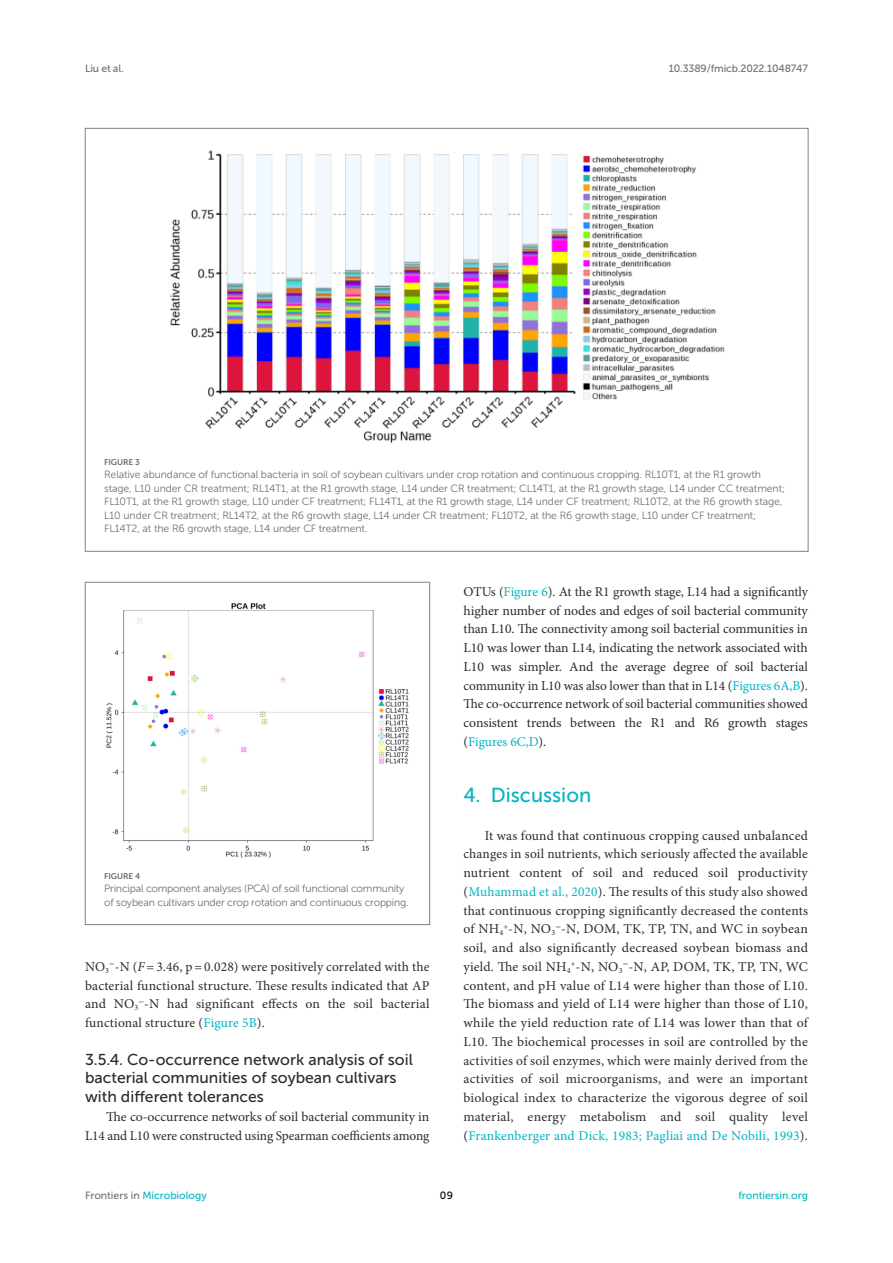
<style>
.page{position:relative;width:893px;height:1263px;background:#fff}
.page>*{position:absolute;margin:0;border:0;box-sizing:border-box;transform-origin:0 0}
.HEAD_1{font:20.25px "Museo Sans 500";color:#00b4c4}
.HEAD_3{font:15.75px/18.8px "Museo Sans 500";color:#2b2b2a}
.TEXT_FLUSH{font:13.5px/18.8px "Minion Pro";color:#2b2b2a;text-align:justify}
.FIG_LEG{font:10.5px/13.5px "Museo Sans 300";letter-spacing:-.01em;color:#706f70}
.t1{font:10.5px "Museo Sans 500";color:#00b4c4}
.t2{font:10.5px "Museo Sans 500";letter-spacing:-.015em;color:#706f70}
.t3{font:10.5px "Museo Sans 500";color:#000}
.FIG_HD{font:8.25px "Museo Sans 700";letter-spacing:-.01em;color:#706f70}
.s1{font-style:italic}
.s2{color:#00b4c4}
.s3{color:#706f70}
</style>
<div class="page">
<img style="left:170px;top:150px;width:555px;height:293px">
<img style="left:106px;top:602px;width:303px;height:256px">
<div style="left:85px;top:582px;width:345px;height:343px;border:1px solid #808285"></div>
<p class="t2" style="left:85px;top:63px;width:40px">Liu et al.</p>
<p class="t2" style="left:669px;top:63px;width:140px">10.3389/fmicb.2022.1048747</p>
<p class="FIG_HD" style="left:104px;top:457px;width:37px">FIGURE 3</p>
<p class="FIG_LEG" style="left:104px;top:468px;width:682px">Relative abundance of functional bacteria in soil of soybean cultivars under crop rotation and continuous cropping. RL10T1, at the R1 growth stage, L10 under CR treatment; RL14T1, at the R1 growth stage, L14 under CR treatment; CL14T1, at the R1 growth stage, L14 under CC treatment; FL10T1, at the R1 growth stage, L10 under CF treatment; FL14T1, at the R1 growth stage, L14 under CF treatment; RL10T2, at the R6 growth stage, L10 under CR treatment; RL14T2, at the R6 growth stage, L14 under CR treatment; FL10T2, at the R6 growth stage, L10 under CF treatment; FL14T2, at the R6 growth stage, L14 under CF treatment.</p>
<p class="FIG_HD" style="left:104px;top:871px;width:37px">FIGURE 4</p>
<p class="FIG_LEG" style="left:104px;top:882px;width:306px">Principal component analyses (PCA) of soil functional community of soybean cultivars under crop rotation and continuous cropping.</p>
<p class="TEXT_FLUSH" style="left:85px;top:957px;width:346px">NO<sub>3</sub><sup>−</sup>-N (<span class="s1">F</span>=3.46, p = 0.028) were positively correlated with the bacterial functional structure. These results indicated that AP and NO<sub>3</sub><sup>−</sup>-N had significant effects on the soil bacterial functional structure (<span class="s2">Figure 5B</span>).</p>
<p class="HEAD_3" style="left:85px;top:1050px;width:329px">3.5.4. Co-occurrence network analysis of soil bacterial communities of soybean cultivars with different tolerances</p>
<p class="TEXT_FLUSH" style="left:85px;top:1107px;width:346px;text-align:right">The co-occurrence networks of soil bacterial community in<br>L14 and L10 were constructed using Spearman coefficients among</p>
<p class="TEXT_FLUSH" style="left:463px;top:582px;width:346px">OTUs (<span class="s2">Figure 6</span>). At the R1 growth stage, L14 had a significantly higher number of nodes and edges of soil bacterial community than L10. The connectivity among soil bacterial communities in L10 was lower than L14, indicating the network associated with L10 was simpler. And the average degree of soil bacterial community in L10 was also lower than that in L14 (<span class="s2">Figures 6A,B</span>).<br>The co-occurrence network of soil bacterial communities showed consistent trends between the R1 and R6 growth stages (<span class="s2">Figures 6C,D</span>).</p>
<p class="HEAD_1" style="left:463px;top:784px;width:129px">4. Discussion</p>
<p class="TEXT_FLUSH" style="left:463px;top:826px;width:346px;text-indent:21px">It was found that continuous cropping caused unbalanced changes in soil nutrients, which seriously affected the available nutrient content of soil and reduced soil productivity (<span class="s2">Muhammad et al., 2020</span>). The results of this study also showed that continuous cropping significantly decreased the contents of NH<sub>4</sub><sup>+</sup>-N, NO<sub>3</sub><sup>−</sup>-N, DOM, TK, TP, TN, and WC in soybean soil, and also significantly decreased soybean biomass and yield. The soil NH<sub>4</sub><sup>+</sup>-N, NO<sub>3</sub><sup>−</sup>-N, AP, DOM, TK, TP, TN, WC content, and pH value of L14 were higher than those of L10.<br>The biomass and yield of L14 were higher than those of L10, while the yield reduction rate of L14 was lower than that of L10. The biochemical processes in soil are controlled by the activities of soil enzymes, which were mainly derived from the activities of soil microorganisms, and were an important biological index to characterize the vigorous degree of soil material, energy metabolism and soil quality level (<span class="s2">Frankenberger and Dick, 1983; Pagliai and De Nobili, 1993</span>).</p>
<p class="t1" style="left:85px;top:1190px;width:123px"><span class="s3">Frontiers in</span> Microbiology</p>
<p class="t3" style="left:440px;top:1190px;width:15px">09</p>
<p class="t1" style="left:738px;top:1190px;width:71px">frontiersin.org</p>
</div>
